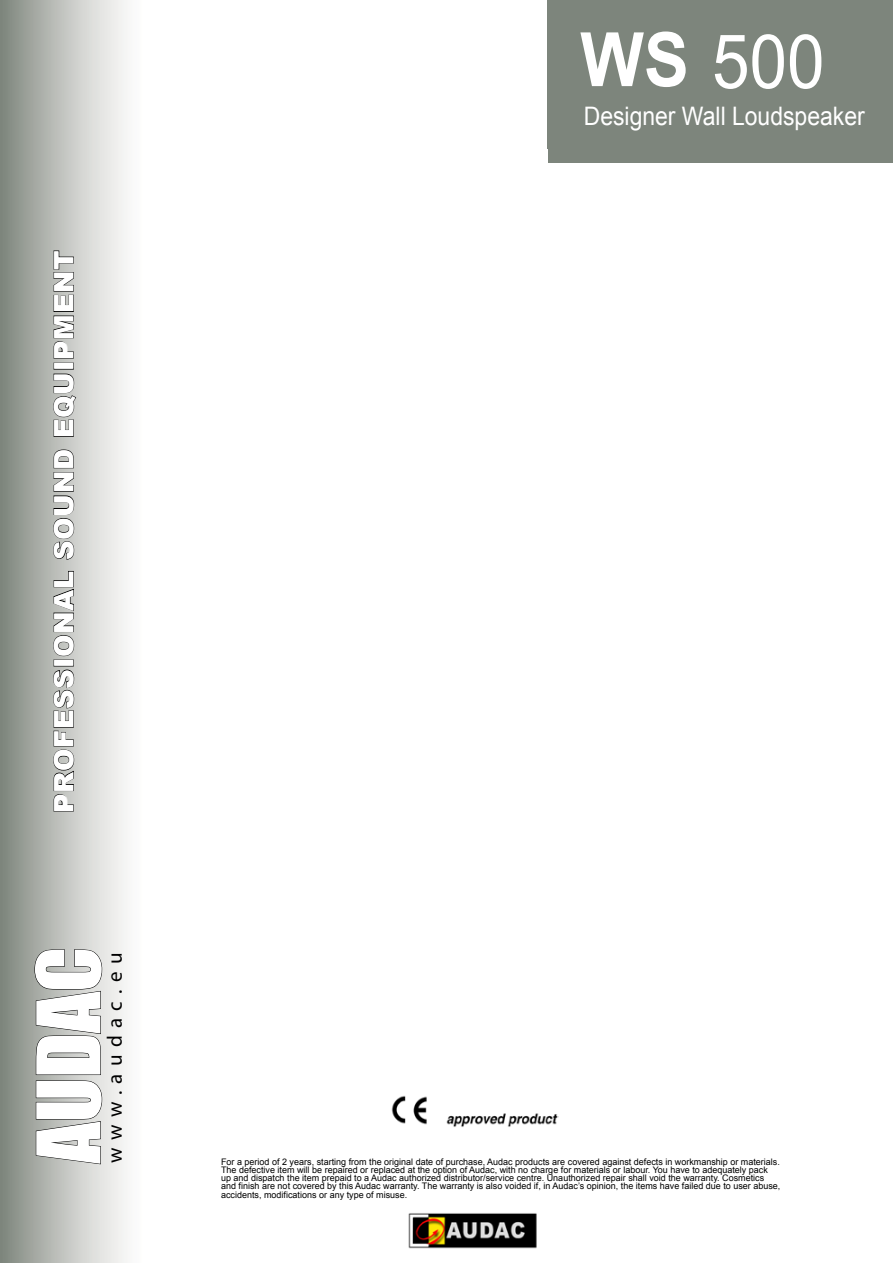
<style>
.page{position:relative;width:893px;height:1263px;background:#fff}
.page>*{position:absolute;margin:0;border:0;box-sizing:border-box;transform-origin:0 0}
.t1{font:900 82.5px "Arial";color:#fff;scale:.9 1}
.t2{font:81px "Impact";letter-spacing:-.005em;color:#fff}
.t3{font:75px "Arial";color:#fff;scale:.9 1}
.t4{font:900 27px "Arial";letter-spacing:.03em;color:#fff}
.t5{font:25.5px "Arial";color:#fff;scale:.9 1}
.t6{font:21px "Myriad Pro";letter-spacing:.35em;color:#000}
.t7{font:9px/8.2px "Arial";color:#000}
.s1{font-weight:700}
</style>
<div class="page">
<img style="left:408px;top:1213px;width:129px;height:36px">
<div style="left:548px;top:0;width:345px;height:162px;background:#7d857c"></div>
<img style="left:391px;top:1095px;width:168px;height:32px">
<div style="left:0;top:0;width:149px;height:1263px;background:linear-gradient(to right,#848b82,#fff)"></div>
<svg style="left:34px;top:949px;width:68px;height:215px;background:#b2b4b1"></svg>
<svg style="left:53px;top:669px;width:21px;height:143px;background:#959794"></svg>
<svg style="left:53px;top:571px;width:21px;height:85px;background:#9a9b98"></svg>
<svg style="left:53px;top:449px;width:21px;height:111px;background:#989a96"></svg>
<svg style="left:53px;top:373px;width:24px;height:64px;background:#9b9c99"></svg>
<svg style="left:53px;top:250px;width:21px;height:109px;background:#959793"></svg>
<h3 class="t4" style="left:44px;top:813px;width:564px;rotate:-90deg">PROFESSIONAL SOUND EQUIPMENT</h3>
<h2 class="t2" style="left:6px;top:1163px;width:218px;rotate:-90deg">AUDAC</h2>
<h3 class="t6" style="left:102px;top:1163px;width:212px;rotate:-90deg">www.audac.eu</h3>
<h3 class="t3" style="left:580px;top:13px;width:273px"><span class="s1">WS</span> 500</h3>
<h1 class="t1" style="left:585px;top:43px;width:125px">SX</h1>
<h3 class="t5" style="left:584px;top:100px;width:314px">Designer Wall Loudspeaker</h3>
<p class="t7" style="left:221px;top:1157px;width:561px">For a period of 2 years, starting from the original date of purchase, Audac products are covered against defects in workmanship or materials.<br>The defective item will be repaired or replaced at the option of Audac, with no charge for materials or labour. You have to adequately pack<br>up and dispatch the item prepaid to a Audac authorized distributor/service centre. Unauthorized repair shall void the warranty. Cosmetics and finish are not covered by this Audac warranty. The warranty is also voided if, in Audac’s opinion, the items have failed due to user abuse, accidents, modifications or any type of misuse.</p>
</div>
